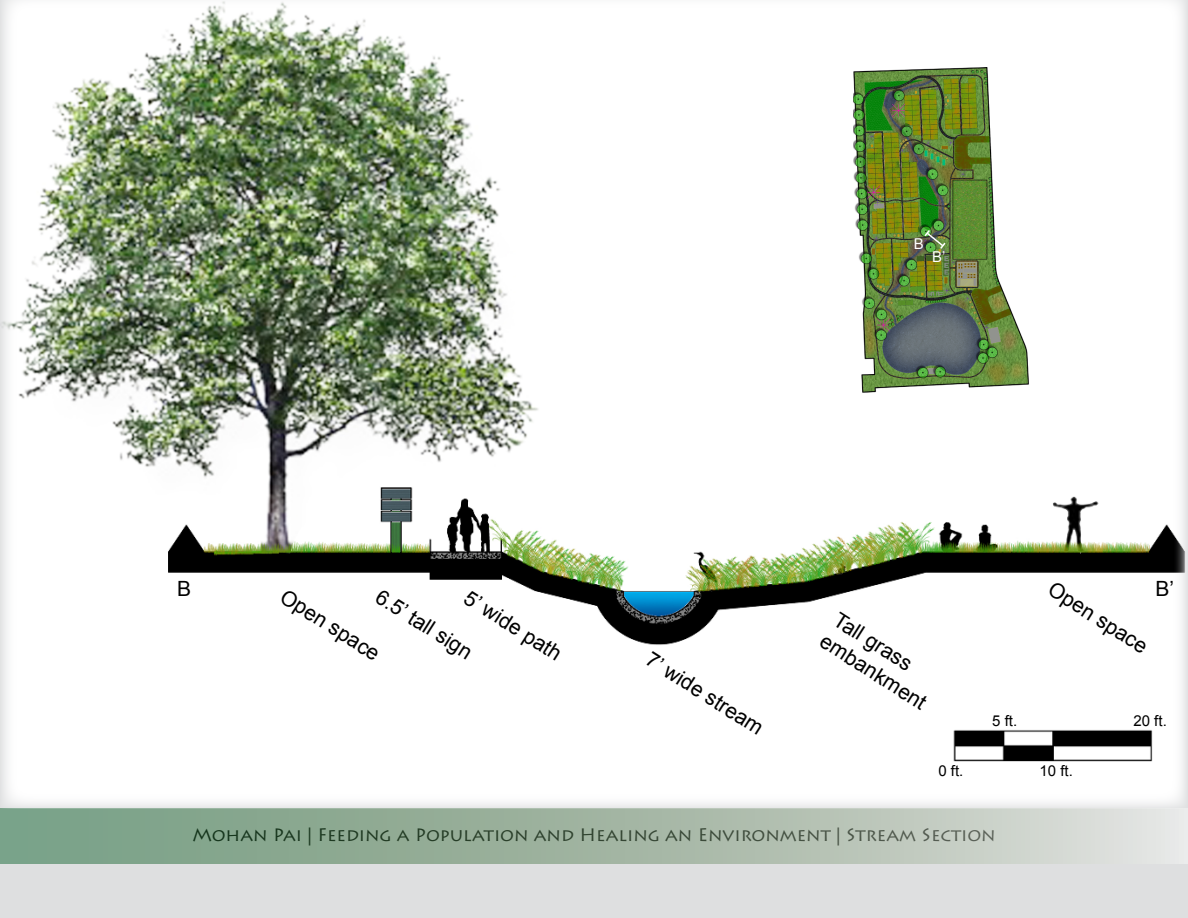
<style>
.page{position:relative;width:1188px;height:918px;background:#fff}
.page>*{position:absolute;margin:0;border:0;box-sizing:border-box;transform-origin:0 0}
.t1{font:21px/25.3px "Arial";color:#000}
.t2{font:18px "Lithos Pro";color:#000}
.t3{font:15px "Arial";color:#000}
.t4{font:15px "Arial";color:#fff}
</style>
<div class="page">
<div style="left:0;top:808px;width:1188px;height:110px;background:#dedfe0"></div>
<svg style="left:0;top:809px;width:1188px;height:55px;background:#a5b9a8"></svg>
<img style="left:0;top:0;width:1188px;height:808px">
<img style="left:854px;top:68px;width:179px;height:330px">
<svg style="left:923px;top:228px;width:24px;height:23px"></svg>
<p class="t4" style="left:914px;top:233px;width:12px">B</p>
<p class="t4" style="left:932px;top:247px;width:15px">B’</p>
<p class="t1" style="left:177px;top:576px;width:16px">B</p>
<p class="t1" style="left:1156px;top:576px;width:20px">B’</p>
<p class="t1" style="left:289px;top:584px;width:115px;rotate:32deg">Open space</p>
<p class="t1" style="left:1057px;top:577px;width:115px;rotate:32deg">Open space</p>
<p class="t1" style="left:384px;top:584px;width:112px;rotate:32deg">6.5’ tall sign</p>
<p class="t1" style="left:472px;top:585px;width:113px;rotate:32deg">5’ wide path</p>
<p class="t1" style="left:842px;top:607px;width:123px;rotate:32deg">Tall grass embankment</p>
<p class="t1" style="left:654px;top:647px;width:136px;rotate:32deg">7’ wide stream</p>
<p class="t3" style="left:992px;top:711px;width:27px">5 ft.</p>
<p class="t3" style="left:1133px;top:711px;width:35px">20 ft.</p>
<p class="t3" style="left:938px;top:761px;width:27px">0 ft.</p>
<p class="t2" style="left:192px;top:825px;width:805px">Mohan Pai | Feeding a Population and Healing an Environment | Stream Section</p>
<p class="t3" style="left:1040px;top:761px;width:35px">10 ft.</p>
</div>
